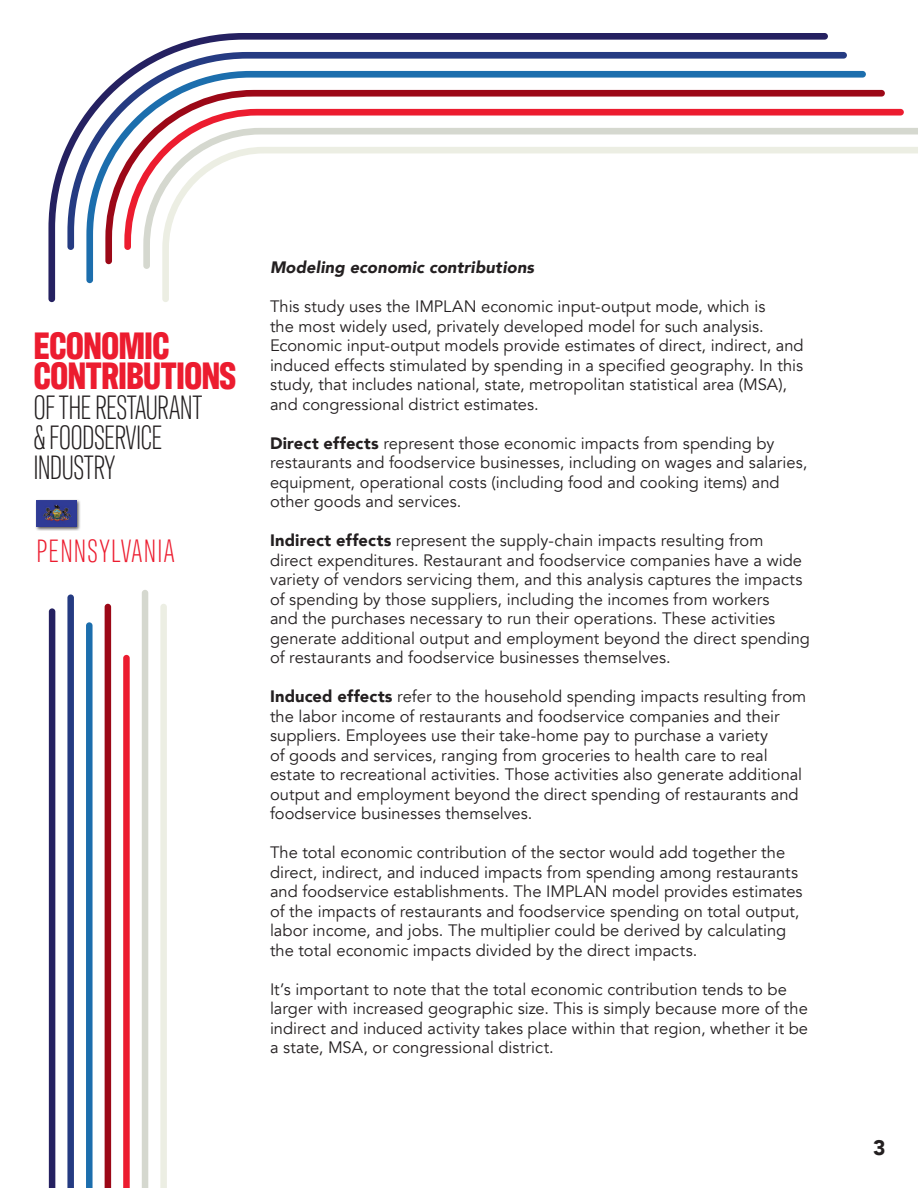
<style>
.page{position:relative;width:918px;height:1188px;background:#fff}
.page>*{position:absolute;margin:0;border:0;box-sizing:border-box;transform-origin:0 0}
.t1{font:700 39px/30px "Antarctican Headline";letter-spacing:-.02em;color:#ec1c2f}
.t2{font:300 34.5px/30px "Antarctican Headline";letter-spacing:-.02em;color:#231f20}
.t3{font:300 33px "Antarctican Headline";letter-spacing:.04em;color:#ec1c2f}
.t4{font:900 21px "Avenir";color:#231f20}
.t5{font:16.5px/19.5px "Avenir";color:#231f20}
.t6{font:italic 900 16.5px "Avenir";letter-spacing:.01em;color:#231f20}
.s1{font-weight:900}
</style>
<div class="page">
<svg style="left:48px;top:33px;width:780px;height:269px"></svg>
<svg style="left:162px;top:147px;width:756px;height:155px"></svg>
<svg style="left:67px;top:52px;width:780px;height:198px"></svg>
<div style="left:49px;top:608px;width:6px;height:580px;background:#252161"></div>
<svg style="left:67px;top:594px;width:7px;height:594px;background:#34498a"></svg>
<svg style="left:86px;top:622px;width:7px;height:566px;background:#2c78b2"></svg>
<div style="left:105px;top:604px;width:6px;height:584px;background:#9c0817"></div>
<svg style="left:123px;top:655px;width:7px;height:533px;background:#ed2c3d"></svg>
<div style="left:142px;top:590px;width:6px;height:598px;background:#d5d8cf"></div>
<svg style="left:160px;top:604px;width:7px;height:584px;background:#edefe4"></svg>
<div style="left:35px;top:500px;width:46px;height:31px;background:#231f20;opacity:.75"></div>
<img style="left:37px;top:500px;width:39px;height:27px">
<p class="t1" style="left:34px;top:328px;width:204px">ECONOMIC<br>CONTRIBUTIONS</p>
<p class="t2" style="left:34px;top:390px;width:170px">OF THE RESTAURANT &amp; FOODSERVICE<br>INDUSTRY</p>
<p class="t3" style="left:36px;top:529px;width:139px">PENNSYLVANIA</p>
<p class="t6" style="left:270px;top:254px;width:266px">Modeling economic contributions</p>
<p class="t5" style="left:270px;top:297px;width:535px">This study uses the IMPLAN economic input-output mode, which is<br>the most widely used, privately developed model for such analysis.<br>Economic input-output models provide estimates of direct, indirect, and induced effects stimulated by spending in a specified geography. In this study, that includes national, state, metropolitan statistical area (MSA), and congressional district estimates.</p>
<p class="t5" style="left:270px;top:433px;width:539px"><span class="s1">Direct effects</span> represent those economic impacts from spending by restaurants and foodservice businesses, including on wages and salaries, equipment, operational costs (including food and cooking items) and other goods and services.</p>
<p class="t5" style="left:270px;top:531px;width:542px"><span class="s1">Indirect effects</span> represent the supply-chain impacts resulting from direct expenditures. Restaurant and foodservice companies have a wide variety of vendors servicing them, and this analysis captures the impacts of spending by those suppliers, including the incomes from workers<br>and the purchases necessary to run their operations. These activities generate additional output and employment beyond the direct spending of restaurants and foodservice businesses themselves.</p>
<p class="t5" style="left:270px;top:687px;width:538px"><span class="s1">Induced effects</span> refer to the household spending impacts resulting from the labor income of restaurants and foodservice companies and their suppliers. Employees use their take-home pay to purchase a variety<br>of goods and services, ranging from groceries to health care to real estate to recreational activities. Those activities also generate additional output and employment beyond the direct spending of restaurants and foodservice businesses themselves.</p>
<p class="t5" style="left:270px;top:843px;width:534px">The total economic contribution of the sector would add together the direct, indirect, and induced impacts from spending among restaurants and foodservice establishments. The IMPLAN model provides estimates of the impacts of restaurants and foodservice spending on total output, labor income, and jobs. The multiplier could be derived by calculating the total economic impacts divided by the direct impacts.</p>
<p class="t5" style="left:270px;top:979px;width:540px">It’s important to note that the total economic contribution tends to be larger with increased geographic size. This is simply because more of the indirect and induced activity takes place within that region, whether it be a state, MSA, or congressional district.</p>
<p class="t4" style="left:873px;top:1130px;width:14px">3</p>
</div>
